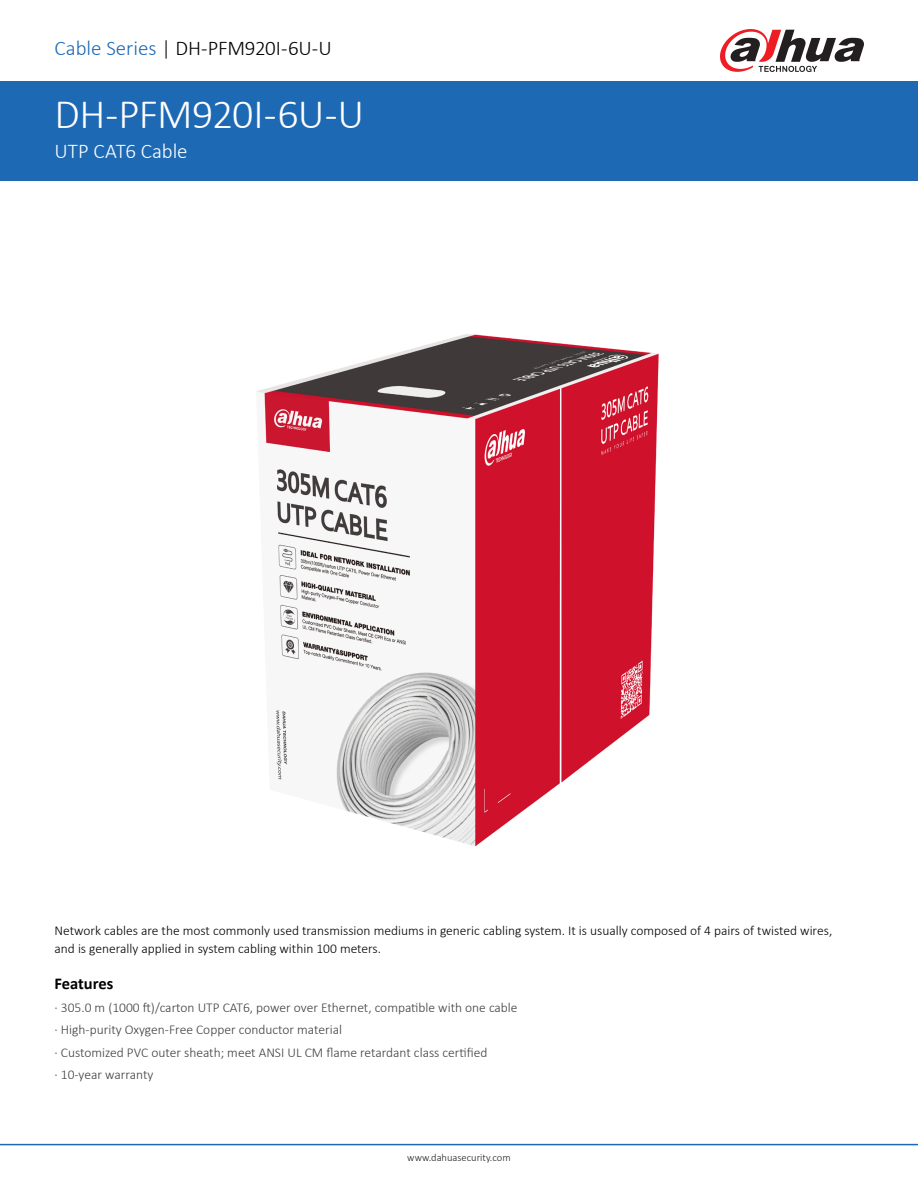
<style>
.page{position:relative;width:918px;height:1188px;background:#fff}
.page>*{position:absolute;margin:0;border:0;box-sizing:border-box;transform-origin:0 0}
.t1{font:300 42px "Calibri";letter-spacing:-.02em;color:#fff}
.t2{font:300 21px "Calibri";color:#000}
.t3{font:300 21px "Calibri";letter-spacing:-.005em;color:#fff}
.t4{font:700 16.5px "Calibri";color:#000}
.t5{font:300 13.5px "Calibri";color:#413f41}
.t6{font:300 13.5px/18px "Calibri";color:#000}
.t7{font:300 10.5px "Calibri";color:#231f20}
.s1{color:#1e69b4}
.s2{color:#1b1513}
</style>
<div class="page">
<div style="left:0;top:81px;width:918px;height:100px;background:#1e69b4"></div>
<hr style="left:0;top:1144px;width:918px;height:1px;background:#1e69b4">
<svg style="left:720px;top:29px;width:144px;height:43px"></svg>
<img style="left:257px;top:334px;width:402px;height:513px">
<p class="t2" style="left:55px;top:35px;width:279px"><span class="s1">Cable Series</span> <span class="s2">|</span> DH-PFM920I-6U-U</p>
<p class="t1" style="left:55px;top:88px;width:311px">DH-PFM920I-6U-U</p>
<p class="t3" style="left:55px;top:138px;width:135px">UTP CAT6 Cable</p>
<p class="t6" style="left:55px;top:922px;width:779px">Network cables are the most commonly used transmission mediums in generic cabling system. It is usually composed of 4 pairs of twisted wires, and is generally applied in system cabling within 100 meters.</p>
<p class="t4" style="left:55px;top:973px;width:60px">Features</p>
<p class="t5" style="left:55px;top:999px;width:465px">· 305.0 m (1000 ft)/carton UTP CAT6, power over Ethernet, compatible with one cable</p>
<p class="t5" style="left:55px;top:1021px;width:289px">· High-purity Oxygen-Free Copper conductor material</p>
<p class="t5" style="left:55px;top:1044px;width:435px">· Customized PVC outer sheath; meet ANSI UL CM flame retardant class certified</p>
<p class="t5" style="left:55px;top:1066px;width:100px">· 10-year warranty</p>
<p class="t7" style="left:407px;top:1151px;width:105px">www.dahuasecurity.com</p>
</div>
